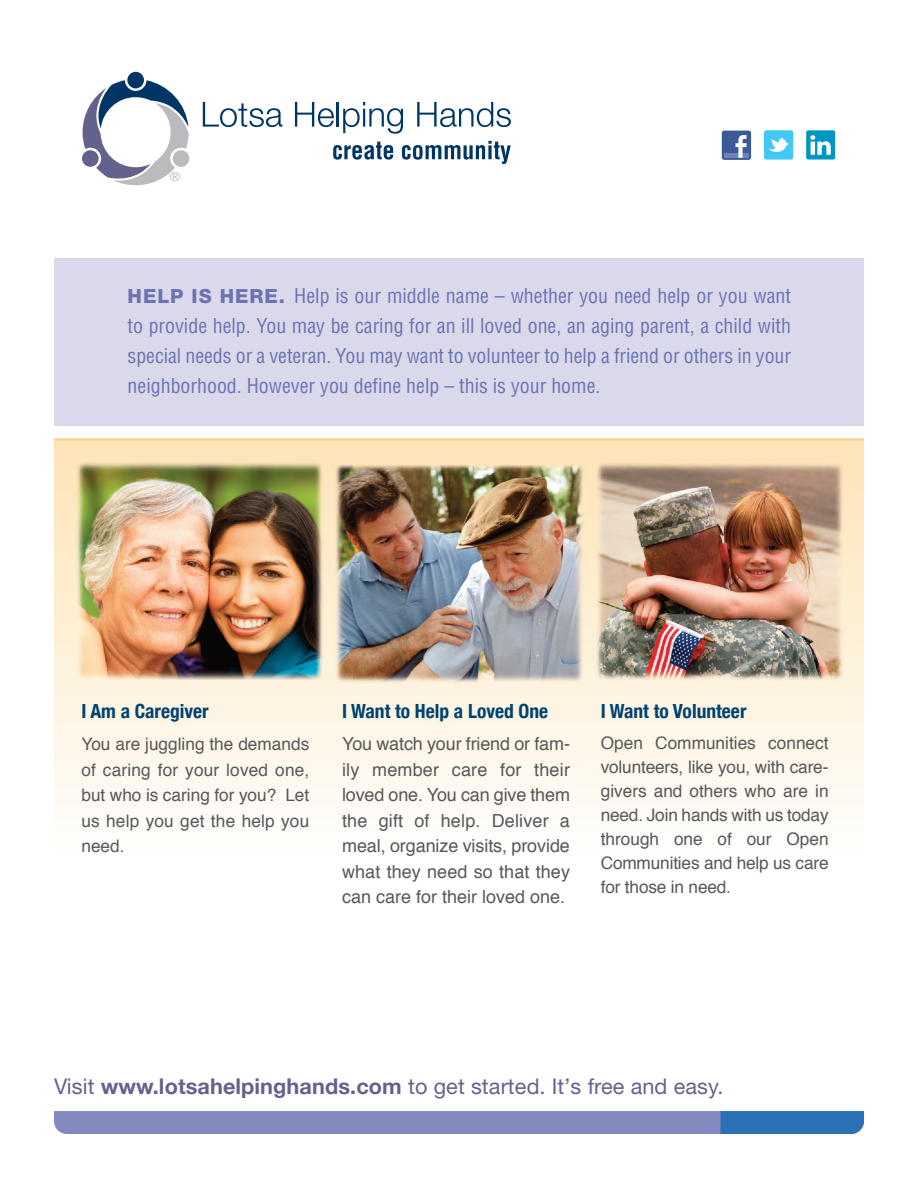
<style>
.page{position:relative;width:918px;height:1188px;background:#fff}
.page>*{position:absolute;margin:0;border:0;box-sizing:border-box;transform-origin:0 0}
.t1{font:21.6px "Helvetica Neue";letter-spacing:.005em;color:#63628d}
.t2{font:condensed 19.8px/30px "Helvetica";color:#6b73b1;text-align:justify}
.t3{font:700 condensed 19.5px "Helvetica Neue";color:#004270}
.t4{font:18px/25.5px "Helvetica";color:#57585a;text-align:justify}
.t5{font:17.25px/24px "Helvetica";color:#57585a;text-align:justify}
.s1{font-family:"Helvetica Neue";font-weight:800;font-stretch:normal;font-size:19.5px}
.s2{font-weight:700}
</style>
<div class="page">
<div style="left:54px;top:440px;width:810px;height:417px;background:linear-gradient(to bottom,#fde3b6,#fefefc)"></div>
<img style="left:595px;top:461px;width:254px;height:221px">
<svg style="left:203px;top:102px;width:80px;height:25px"></svg>
<svg style="left:295px;top:102px;width:39px;height:25px"></svg>
<hr style="left:337px;top:102px;width:2px;height:25px;background:#003566">
<svg style="left:343px;top:102px;width:60px;height:32px"></svg>
<svg style="left:417px;top:102px;width:94px;height:25px"></svg>
<div style="left:127px;top:72px;width:17px;height:16px;background:#003566;border-radius:50%"></div>
<svg style="left:83px;top:80px;width:106px;height:105px"></svg>
<svg style="left:333px;top:142px;width:60px;height:18px"></svg>
<svg style="left:402px;top:141px;width:109px;height:23px"></svg>
<img style="left:75px;top:461px;width:256px;height:221px">
<div style="left:722px;top:131px;width:29px;height:29px;background:#3c5a97;border-radius:2px"></div>
<hr style="left:724px;top:154px;width:25px;height:4px;background:#6d84b5">
<svg style="left:736px;top:135px;width:11px;height:23px"></svg>
<div style="left:764px;top:130px;width:29px;height:30px;background:#42c8f4;border-radius:2px"></div>
<svg style="left:768px;top:138px;width:21px;height:14px"></svg>
<div style="left:806px;top:130px;width:29px;height:30px;background:#0096c0;border-radius:2px"></div>
<svg style="left:810px;top:135px;width:21px;height:20px"></svg>
<div style="left:54px;top:258px;width:810px;height:168px;background:#d9d9eb"></div>
<hr style="left:54px;top:438px;width:810px;height:3px;background:#fbd38c">
<svg style="left:54px;top:1111px;width:810px;height:23px;background:#7484bd"></svg>
<img style="left:335px;top:461px;width:252px;height:222px">
<p class="t2" style="left:128px;top:281px;width:665px"><span class="s1">HELP IS HERE.</span> Help is our middle name – whether you need help or you want to provide help. You may be caring for an ill loved one, an aging parent, a child with special needs or a veteran. You may want to volunteer to help a friend or others in your neighborhood. However you define help – this is your home.</p>
<p class="t3" style="left:81px;top:700px;width:129px">I Am a Caregiver</p>
<p class="t5" style="left:81px;top:733px;width:229px;line-height:25.5px">You are juggling the demands of caring for your loved one, but who is caring for you? Let us help you get the help you need.</p>
<p class="t3" style="left:342px;top:700px;width:208px">I Want to Help a Loved One</p>
<p class="t4" style="left:342px;top:733px;width:229px">You watch your friend or fam&shy;ily member care for their loved one. You can give them the gift of help. Deliver a meal, organize visits, provide what they need so that they can care for their loved one.</p>
<p class="t3" style="left:601px;top:700px;width:147px">I Want to Volunteer</p>
<p class="t5" style="left:601px;top:732px;width:229px">Open Communities connect volunteers, like you, with care&shy;givers and others who are in need. Join hands with us today through one of our Open Communities and help us care for those in need.</p>
<p class="t1" style="left:54px;top:1074px;width:671px">Visit <span class="s2">www.lotsahelpinghands.com</span> to get started. It’s free and easy.</p>
</div>
